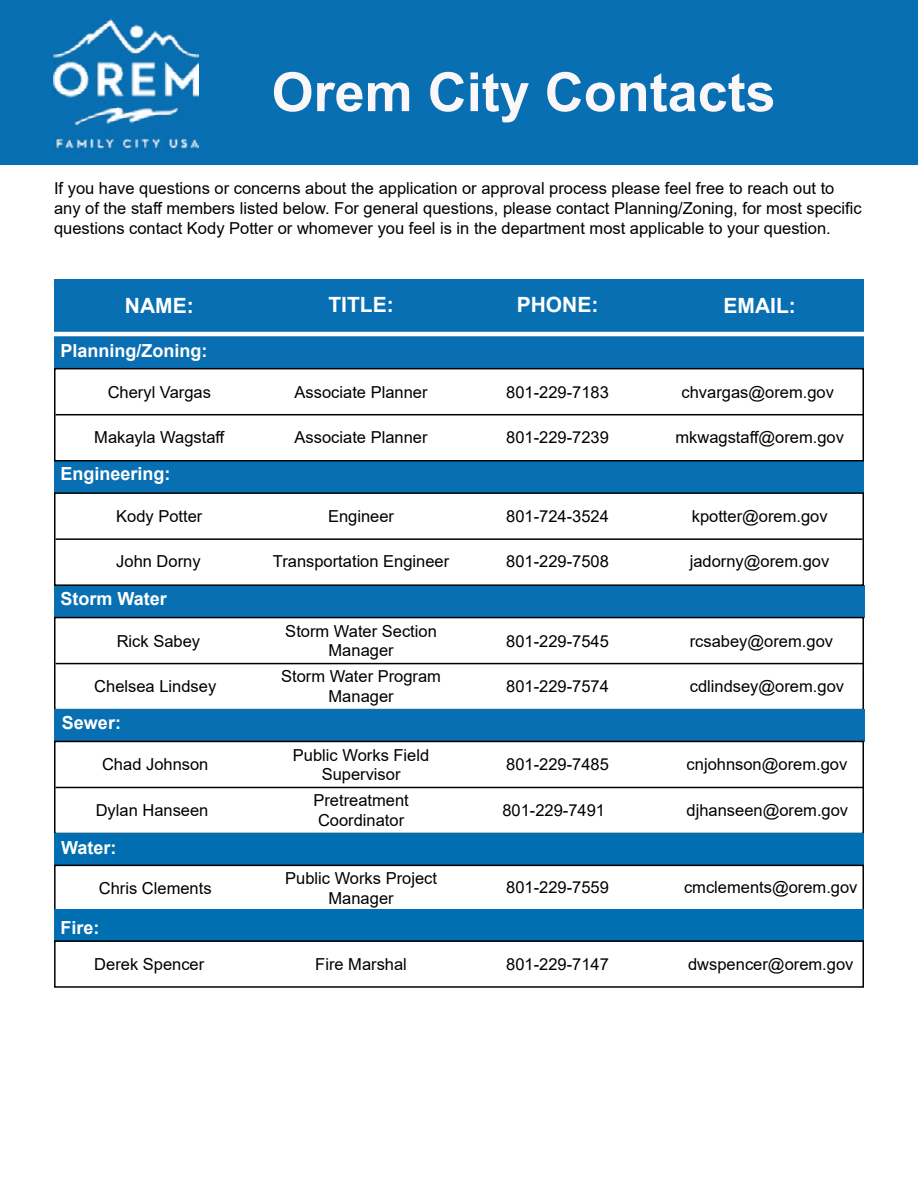
<style>
.page{position:relative;width:918px;height:1188px;background:#fff}
.page>*{position:absolute;margin:0;border:0;box-sizing:border-box;transform-origin:0 0}
.t1{font:700 54px "Arial";color:#fbf7f9}
.t2{font:700 21px "Arial";color:#fff}
.t3{font:700 18px "Arial";color:#fff}
.t4{font:16.5px/19.8px "Arial";color:#000;text-align:center}
</style>
<div class="page">
<div style="left:0;top:0;width:918px;height:164px;background:#086fb3"></div>
<div style="left:54px;top:279px;width:810px;height:56px;background:#086fb3"></div>
<div style="left:54px;top:336px;width:810px;height:32px;background:#0a6fb2"></div>
<hr style="left:54px;top:332px;width:810px;height:4px;background:#fff">
<div style="left:54px;top:461px;width:810px;height:32px;background:#086fb3"></div>
<div style="left:54px;top:368px;width:810px;height:93px;border:2px solid #000"></div>
<div style="left:54px;top:585px;width:810px;height:33px;background:#086fb3"></div>
<div style="left:54px;top:617px;width:810px;height:93px;border:2px solid #000"></div>
<hr style="left:56px;top:414px;width:808px;height:1px;background:#000">
<div style="left:54px;top:492px;width:810px;height:94px;border:2px solid #000"></div>
<hr style="left:56px;top:538px;width:806px;height:2px;background:#000">
<hr style="left:56px;top:663px;width:808px;height:1px;background:#000">
<div style="left:54px;top:709px;width:810px;height:32px;background:#086fb3"></div>
<div style="left:54px;top:741px;width:810px;height:93px;border:2px solid #000"></div>
<hr style="left:56px;top:787px;width:808px;height:1px;background:#000">
<div style="left:55px;top:833px;width:809px;height:32px;background:#016eb1"></div>
<div style="left:54px;top:865px;width:810px;height:47px;border:2px solid #000"></div>
<div style="left:54px;top:910px;width:810px;height:32px;background:#006fb2"></div>
<div style="left:54px;top:940px;width:810px;height:48px;border:2px solid #000"></div>
<img style="left:54px;top:18px;width:145px;height:131px">
<h1 class="t1" style="left:272px;top:54px;width:506px">Orem City Contacts</h1>
<p class="t4" style="left:54px;top:178px;width:809px;text-align:left">If you have questions or concerns about the application or approval process please feel free to reach out to any of the staff members listed below. For general questions, please contact Planning/Zoning, for most specific questions contact Kody Potter or whomever you feel is in the department most applicable to your question.</p>
<p class="t2" style="left:125px;top:290px;width:70px">NAME:</p>
<p class="t2" style="left:328px;top:290px;width:67px">TITLE:</p>
<p class="t2" style="left:517px;top:290px;width:83px">PHONE:</p>
<p class="t2" style="left:724px;top:290px;width:74px">EMAIL:</p>
<p class="t3" style="left:60px;top:338px;width:149px">Planning/Zoning:</p>
<p class="t4" style="left:108px;top:382px;width:105px">Cheryl Vargas</p>
<p class="t4" style="left:94px;top:427px;width:132px">Makayla Wagstaff</p>
<p class="t4" style="left:682px;top:382px;width:154px">chvargas@orem.gov</p>
<p class="t4" style="left:675px;top:427px;width:170px">mkwagstaff@orem.gov</p>
<p class="t4" style="left:295px;top:382px;width:134px">Associate Planner</p>
<p class="t4" style="left:295px;top:427px;width:134px">Associate Planner</p>
<p class="t4" style="left:506px;top:382px;width:104px">801-229-7183</p>
<p class="t4" style="left:506px;top:427px;width:104px">801-229-7239</p>
<p class="t3" style="left:60px;top:461px;width:112px">Engineering:</p>
<p class="t4" style="left:116px;top:506px;width:88px">Kody Potter</p>
<p class="t4" style="left:328px;top:506px;width:68px">Engineer</p>
<p class="t4" style="left:506px;top:506px;width:104px">801-724-3524</p>
<p class="t4" style="left:692px;top:506px;width:137px">kpotter@orem.gov</p>
<p class="t4" style="left:116px;top:552px;width:86px">John Dorny</p>
<p class="t4" style="left:273px;top:552px;width:178px">Transportation Engineer</p>
<p class="t4" style="left:506px;top:552px;width:104px">801-229-7508</p>
<p class="t4" style="left:690px;top:552px;width:141px">jadorny@orem.gov</p>
<p class="t3" style="left:60px;top:586px;width:108px">Storm Water</p>
<p class="t4" style="left:117px;top:631px;width:85px">Rick Sabey</p>
<p class="t4" style="left:94px;top:676px;width:123px">Chelsea Lindsey</p>
<p class="t3" style="left:62px;top:710px;width:61px">Sewer:</p>
<p class="t4" style="left:102px;top:755px;width:108px">Chad Johnson</p>
<p class="t4" style="left:96px;top:800px;width:114px">Dylan Hanseen</p>
<p class="t4" style="left:285px;top:621px;width:153px">Storm Water Section<br>Manager</p>
<p class="t4" style="left:281px;top:666px;width:161px">Storm Water Program<br>Manager</p>
<p class="t4" style="left:293px;top:745px;width:138px">Public Works Field<br>Supervisor</p>
<p class="t4" style="left:313px;top:790px;width:97px;text-align:left">Pretreatment<br>Coordinator</p>
<p class="t4" style="left:506px;top:631px;width:104px">801-229-7545</p>
<p class="t4" style="left:506px;top:676px;width:104px">801-229-7574</p>
<p class="t4" style="left:506px;top:755px;width:104px">801-229-7485</p>
<p class="t4" style="left:502px;top:800px;width:104px">801-229-7491</p>
<p class="t4" style="left:690px;top:631px;width:145px">rcsabey@orem.gov</p>
<p class="t4" style="left:690px;top:676px;width:156px">cdlindsey@orem.gov</p>
<p class="t4" style="left:687px;top:755px;width:162px">cnjohnson@orem.gov</p>
<p class="t4" style="left:687px;top:800px;width:163px">djhanseen@orem.gov</p>
<p class="t3" style="left:61px;top:835px;width:57px">Water:</p>
<p class="t4" style="left:99px;top:879px;width:114px">Chris Clements</p>
<p class="t4" style="left:285px;top:869px;width:153px">Public Works Project<br>Manager</p>
<p class="t4" style="left:506px;top:877px;width:104px">801-229-7559</p>
<p class="t4" style="left:684px;top:877px;width:175px">cmclements@orem.gov</p>
<p class="t3" style="left:61px;top:915px;width:41px">Fire:</p>
<p class="t4" style="left:94px;top:954px;width:112px">Derek Spencer</p>
<p class="t4" style="left:315px;top:954px;width:93px">Fire Marshal</p>
<p class="t4" style="left:506px;top:954px;width:104px">801-229-7147</p>
<p class="t4" style="left:688px;top:954px;width:167px">dwspencer@orem.gov</p>
</div>
